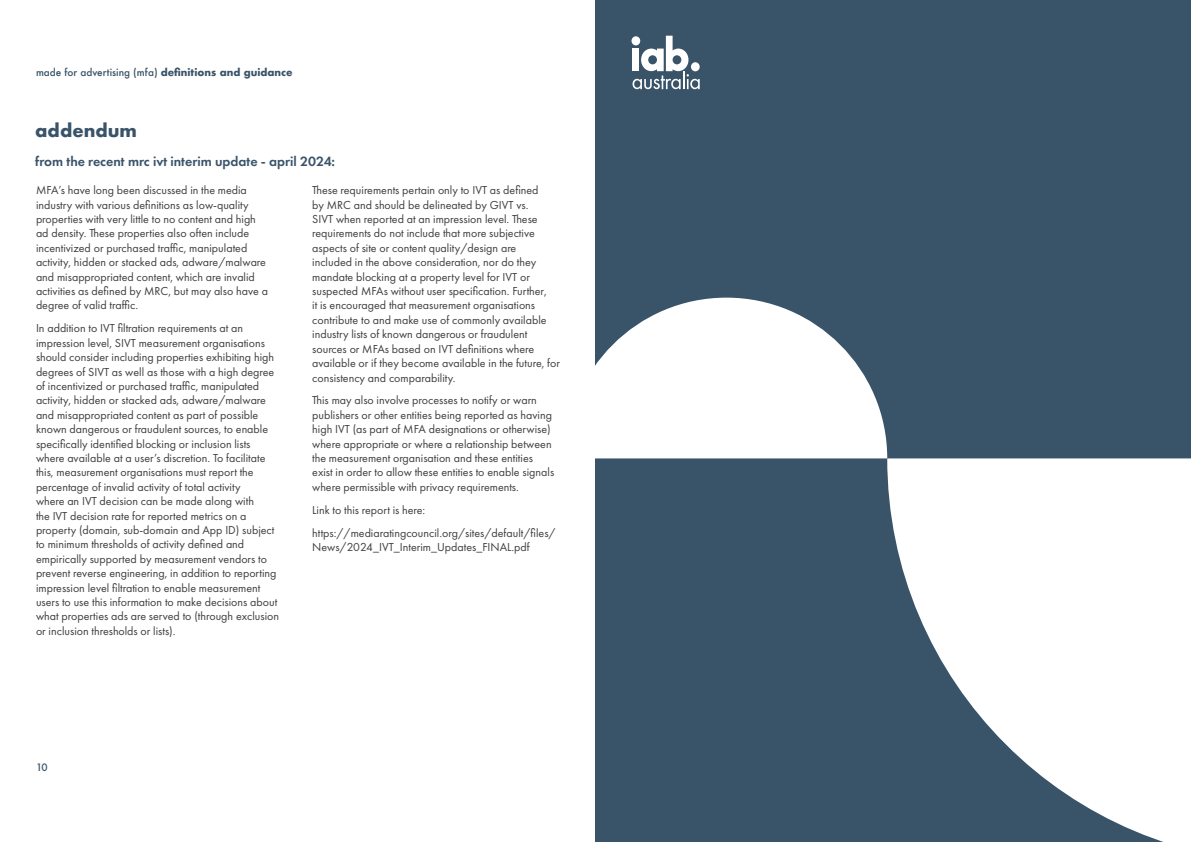
<style>
.page{position:relative;width:1191px;height:842px;background:#fff}
.page>*{position:absolute;margin:0;border:0;box-sizing:border-box;transform-origin:0 0}
.t1{font:700 20px "Futura PT";color:#395369}
.highlights{font:600 14px "Futura PT";color:#395369}
.BODY{font:12px/14.4px "Futura PT";color:#3e3e3f}
.t2{font:500 10px "Futura";color:#395368}
.s1{font-weight:700}
</style>
<div class="page">
<div style="left:595px;top:0;width:596px;height:842px;background:#395369"></div>
<svg style="left:632px;top:36px;width:67px;height:53px"></svg>
<svg style="left:595px;top:298px;width:292px;height:160px;fill:#fff"></svg>
<svg style="left:887px;top:458px;width:304px;height:384px;fill:#fff"></svg>
<p class="t2" style="left:36px;top:65px;width:258px">made for advertising (mfa) <span class="s1">definitions and guidance</span></p>
<p class="t1" style="left:35px;top:117px;width:103px">addendum</p>
<p class="highlights" style="left:35px;top:152px;width:301px">from the recent mrc ivt interim update - april 2024:</p>
<p class="BODY" style="left:36px;top:183px;width:233px">MFA’s have long been discussed in the media industry with various definitions as low-quality properties with very little to no content and high ad density. These properties also often include incentivized or purchased traffic, manipulated activity, hidden or stacked ads, adware/malware and misappropriated content, which are invalid activities as defined by MRC, but may also have a degree of valid traffic.</p>
<p class="BODY" style="left:36px;top:321px;width:245px">In addition to IVT filtration requirements at an impression level, SIVT measurement organisations should consider including properties exhibiting high degrees of SIVT as well as those with a high degree of incentivized or purchased traffic, manipulated activity, hidden or stacked ads, adware/malware and misappropriated content as part of possible known dangerous or fraudulent sources, to enable specifically identified blocking or inclusion lists where available at a user’s discretion. To facilitate this, measurement organisations must report the percentage of invalid activity of total activity<br>where an IVT decision can be made along with<br>the IVT decision rate for reported metrics on a property (domain, sub-domain and App ID) subject to minimum thresholds of activity defined and empirically supported by measurement vendors to prevent reverse engineering, in addition to reporting impression level filtration to enable measurement users to use this information to make decisions about what properties ads are served to (through exclusion or inclusion thresholds or lists).</p>
<p class="BODY" style="left:312px;top:183px;width:249px">These requirements pertain only to IVT as defined<br>by MRC and should be delineated by GIVT vs.<br>SIVT when reported at an impression level. These requirements do not include that more subjective aspects of site or content quality/design are<br>included in the above consideration, nor do they mandate blocking at a property level for IVT or suspected MFAs without user specification. Further,<br>it is encouraged that measurement organisations contribute to and make use of commonly available industry lists of known dangerous or fraudulent sources or MFAs based on IVT definitions where available or if they become available in the future, for consistency and comparability.</p>
<p class="BODY" style="left:312px;top:393px;width:243px">This may also involve processes to notify or warn publishers or other entities being reported as having high IVT (as part of MFA designations or otherwise) where appropriate or where a relationship between the measurement organisation and these entities exist in order to allow these entities to enable signals where permissible with privacy requirements.</p>
<p class="BODY" style="left:312px;top:502px;width:115px">Link to this report is here:</p>
<p class="BODY" style="left:312px;top:525px;width:245px">https://mediaratingcouncil.org/sites/default/files/<br>News/2024_IVT_Interim_Updates_FINAL.pdf</p>
<p class="t2" style="left:36px;top:760px;width:13px">10</p>
</div>
